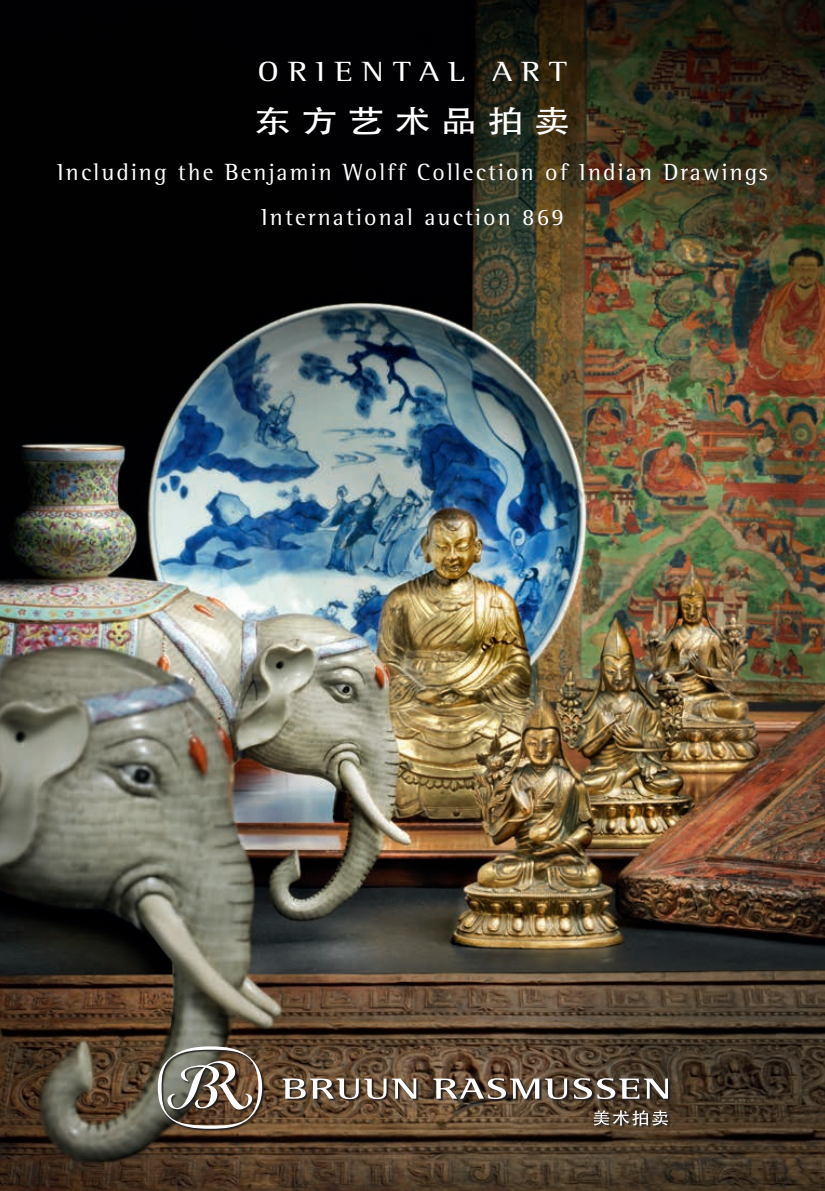
<style>
.page{position:relative;width:825px;height:1191px;background:#fff}
.page>*{position:absolute;margin:0;border:0;box-sizing:border-box;transform-origin:0 0}
.t1{font:30.75px "ST Heiti";letter-spacing:.26em;color:#fff;scale:1.2 1}
.t2{font:28.5px "Rotis Semi Serif";letter-spacing:.26em;color:#fff;scale:1.2 1}
.t3{font:24px/45px "Rotis Semi Serif";letter-spacing:.09em;color:#fff;text-align:center}
</style>
<div class="page">
<img style="left:0;top:0;width:825px;height:1191px">
<svg style="left:158px;top:1046px;width:513px;height:85px;background:#604933"></svg>
<svg style="left:158px;top:1046px;width:104px;height:82px;background:#7d7264"></svg>
<svg style="left:545px;top:1078px;width:22px;height:21px"></svg>
<svg style="left:282px;top:1078px;width:104px;height:21px"></svg>
<svg style="left:392px;top:1078px;width:24px;height:20px"></svg>
<svg style="left:574px;top:1078px;width:94px;height:21px"></svg>
<svg style="left:433px;top:1078px;width:106px;height:21px"></svg>
<svg style="left:594px;top:1110px;width:74px;height:15px"></svg>
<p class="t2" style="left:258px;top:55px;width:260px">ORIENTAL ART</p>
<p class="t1" style="left:254px;top:105px;width:265px">东方艺术品拍卖</p>
<p class="t3" style="left:57px;top:149px;width:712px">Including the Benjamin Wolff Collection of Indian Drawings<br>International auction 869</p>
</div>
